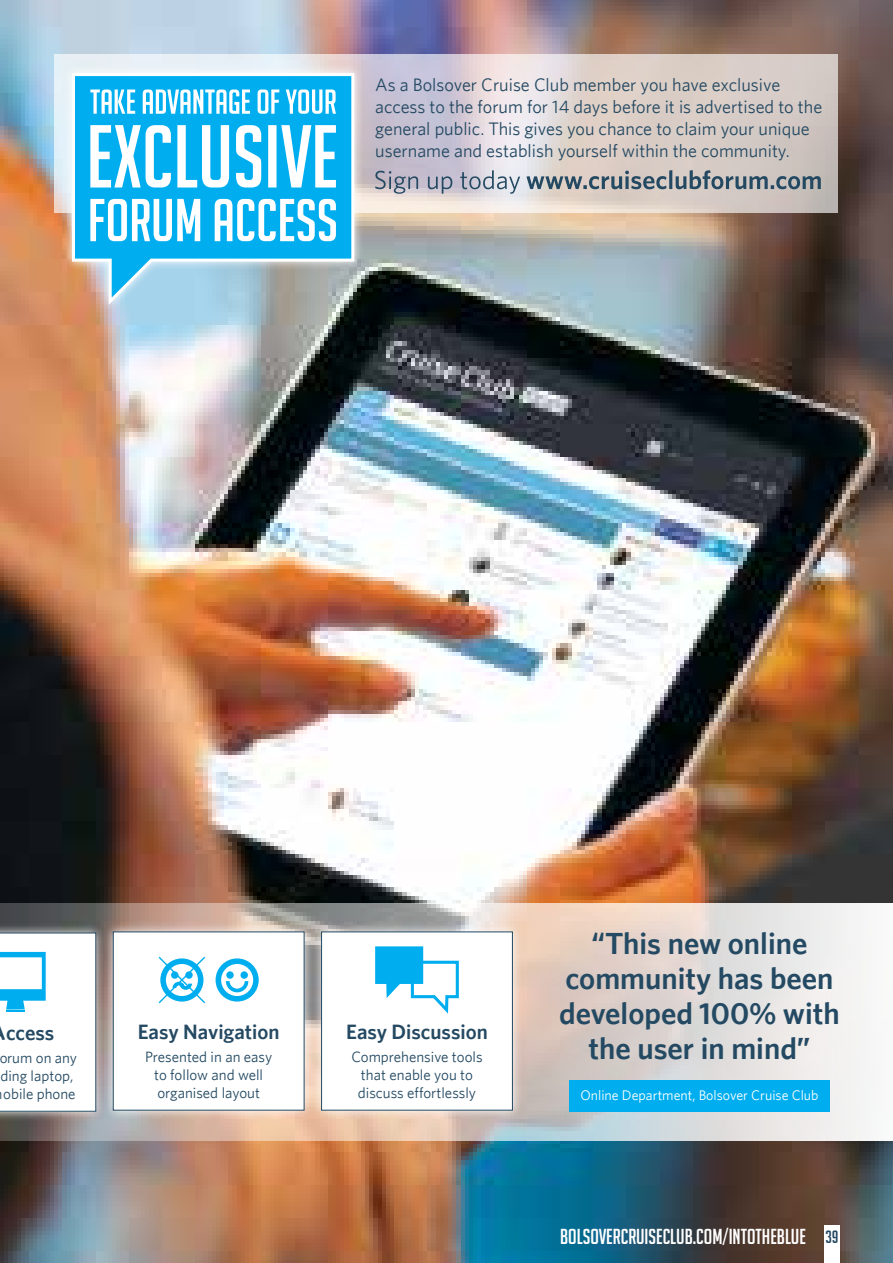
<style>
.page{position:relative;width:893px;height:1263px;background:#fff}
.page>*{position:absolute;margin:0;border:0;box-sizing:border-box;transform-origin:0 0}
.t1{font:600 30.6px/35.2px "Whitney";color:#244962;text-align:center}
.t2{font:21.15px "Big Noodle Titling";color:#fff}
.t3{font:600 20.85px "Whitney";color:#244962}
.t4{font:18.15px/21.8px "Whitney";color:#244962}
.t5{font:15px/18px "Whitney";color:#244962;text-align:center}
.t6{font:13.95px "Whitney";color:#fff}
.s1{font-size:17.4px;color:#244962}
</style>
<div class="page">
<img style="left:0;top:0;width:893px;height:1263px">
<div style="left:824px;top:1225px;width:16px;height:38px;background:#fff"></div>
<svg style="left:0;top:902px;width:893px;height:238px"></svg>
<svg style="left:0;top:922px;width:522px;height:199px;background:#bbaea7"></svg>
<svg style="left:0;top:933px;width:96px;height:178px"></svg>
<div style="left:321px;top:932px;width:192px;height:178px;background:#fff;border:1px solid #244962"></div>
<svg style="left:375px;top:946px;width:84px;height:68px"></svg>
<div style="left:113px;top:932px;width:191px;height:178px;background:#fff"></div>
<svg style="left:216px;top:958px;width:43px;height:43px"></svg>
<div style="left:226px;top:971px;width:8px;height:8px;background:#00aeef;border-radius:50%"></div>
<div style="left:240px;top:971px;width:8px;height:8px;background:#00aeef;border-radius:50%"></div>
<svg style="left:159px;top:957px;width:46px;height:46px"></svg>
<div style="left:569px;top:1080px;width:260px;height:31px;background:#00aeef"></div>
<svg style="left:55px;top:55px;width:783px;height:158px;background:#d9d0d0"></svg>
<svg style="left:375px;top:170px;width:446px;height:24px;background:#abadb3"></svg>
<svg style="left:62px;top:63px;width:302px;height:250px;background:#d0ccca"></svg>
<svg style="left:71px;top:72px;width:285px;height:236px;background:#57bbe1"></svg>
<svg style="left:90px;top:199px;width:246px;height:42px"></svg>
<svg style="left:90px;top:125px;width:246px;height:62px"></svg>
<svg style="left:90px;top:89px;width:246px;height:25px"></svg>
<p class="t4" style="left:375px;top:74px;width:449px">As a Bolsover Cruise Club member you have exclusive access to the forum for 14 days before it is advertised to the general public. This gives you chance to claim your unique username and establish yourself within the community.</p>
<p class="t3" style="left:6px;top:1020px;width:50px">ccess</p>
<p class="t5" style="left:-1px;top:1048px;width:79px;text-align:left">orum on any ding laptop, obile phone</p>
<p class="t3" style="left:138px;top:1019px;width:143px">Easy Navigation</p>
<p class="t5" style="left:145px;top:1047px;width:129px">Presented in an easy to follow and well organised layout</p>
<p class="t3" style="left:346px;top:1019px;width:143px">Easy Discussion</p>
<p class="t5" style="left:351px;top:1047px;width:133px">Comprehensive tools that enable you to discuss effortlessly</p>
<h1 class="t1" style="left:559px;top:924px;width:282px">“This new online community has been developed 100% with the user in mind”</h1>
<p class="t6" style="left:580px;top:1087px;width:240px">Online Department, Bolsover Cruise Club</p>
<p class="t2" style="left:560px;top:1225px;width:280px">BOLSOVERCRUISECLUB.COM/INTOTHEBLUE <span class="s1">39</span></p>
</div>
